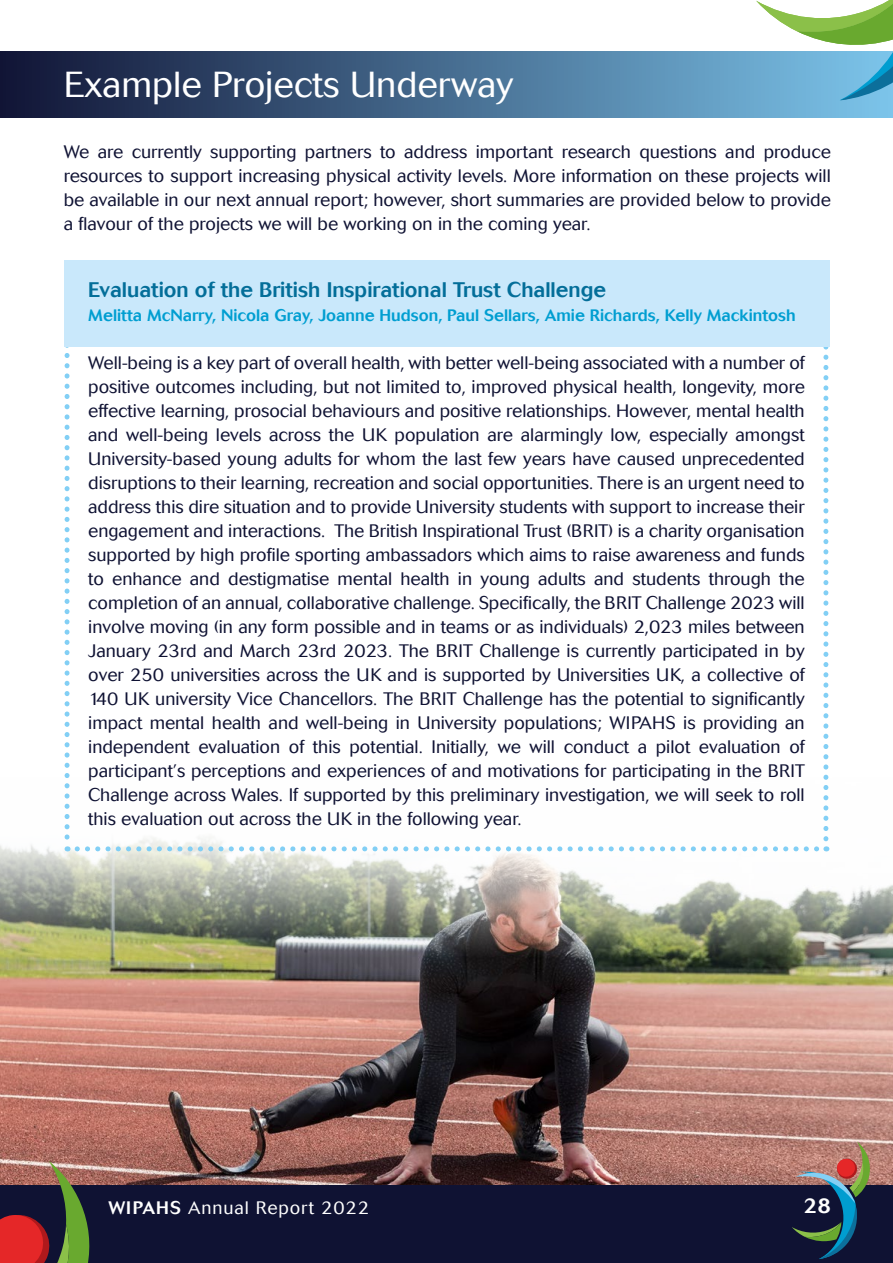
<style>
.page{position:relative;width:893px;height:1263px;background:#fff}
.page>*{position:absolute;margin:0;border:0;box-sizing:border-box;transform-origin:0 0}
.t1{font:300 36px "Cosmos";color:#fff}
.t2{font:500 21px "Cosmos";color:#036e99}
.t3{font:500 21px "Cosmos";color:#fff}
.t4{font:300 18px/24px "Cosmos";color:#0f1233;text-align:justify}
.t5{font:300 18px "Cosmos";letter-spacing:.05em;color:#fff}
.t6{font:500 16.5px "Cosmos";color:#009ed1}
.s1{font-weight:500}
</style>
<div class="page">
<div style="left:0;top:51px;width:893px;height:66px;background:linear-gradient(to right,#111435,#7cc5eb)"></div>
<svg style="left:756px;top:0;width:137px;height:100px"></svg>
<img style="left:0;top:777px;width:893px;height:408px">
<svg style="left:65px;top:347px;width:5px;height:504px"></svg>
<svg style="left:77px;top:846px;width:750px;height:5px"></svg>
<svg style="left:823px;top:347px;width:5px;height:492px"></svg>
<div style="left:65px;top:260px;width:765px;height:87px;background:#c9e8fb"></div>
<div style="left:0;top:1185px;width:892px;height:78px;background:#0f1233"></div>
<svg style="left:0;top:1161px;width:97px;height:102px"></svg>
<svg style="left:751px;top:1141px;width:142px;height:122px"></svg>
<p class="t1" style="left:64px;top:64px;width:451px">Example Projects Underway</p>
<p class="t4" style="left:64px;top:140px;width:769px">We are currently supporting partners to address important research questions and produce resources to support increasing physical activity levels. More information on these projects will be available in our next annual report; however, short summaries are provided below to provide a flavour of the projects we will be working on in the coming year.</p>
<p class="t2" style="left:88px;top:277px;width:519px">Evaluation of the British Inspirational Trust Challenge</p>
<p class="t6" style="left:88px;top:306px;width:709px">Melitta McNarry, Nicola Gray, Joanne Hudson, Paul Sellars, Amie Richards, Kelly Mackintosh</p>
<p class="t4" style="left:88px;top:351px;width:718px">Well-being is a key part of overall health, with better well-being associated with a number of positive outcomes including, but not limited to, improved physical health, longevity, more effective learning, prosocial behaviours and positive relationships. However, mental health and well-being levels across the UK population are alarmingly low, especially amongst University-based young adults for whom the last few years have caused unprecedented disruptions to their learning, recreation and social opportunities. There is an urgent need to address this dire situation and to provide University students with support to increase their engagement and interactions. The British Inspirational Trust (BRIT) is a charity organisation supported by high profile sporting ambassadors which aims to raise awareness and funds to enhance and destigmatise mental health in young adults and students through the completion of an annual, collaborative challenge. Specifically, the BRIT Challenge 2023 will involve moving (in any form possible and in teams or as individuals) 2,023 miles between January 23rd and March 23rd 2023. The BRIT Challenge is currently participated in by over 250 universities across the UK and is supported by Universities UK, a collective of 140 UK university Vice Chancellors. The BRIT Challenge has the potential to significantly impact mental health and well-being in University populations; WIPAHS is providing an independent evaluation of this potential. Initially, we will conduct a pilot evaluation of participant’s perceptions and experiences of and motivations for participating in the BRIT Challenge across Wales. If supported by this preliminary investigation, we will seek to roll this evaluation out across the UK in the following year.</p>
<p class="t5" style="left:108px;top:1197px;width:262px"><span class="s1">WIPAHS</span> Annual Report 2022</p>
<p class="t3" style="left:804px;top:1194px;width:29px">28</p>
</div>
